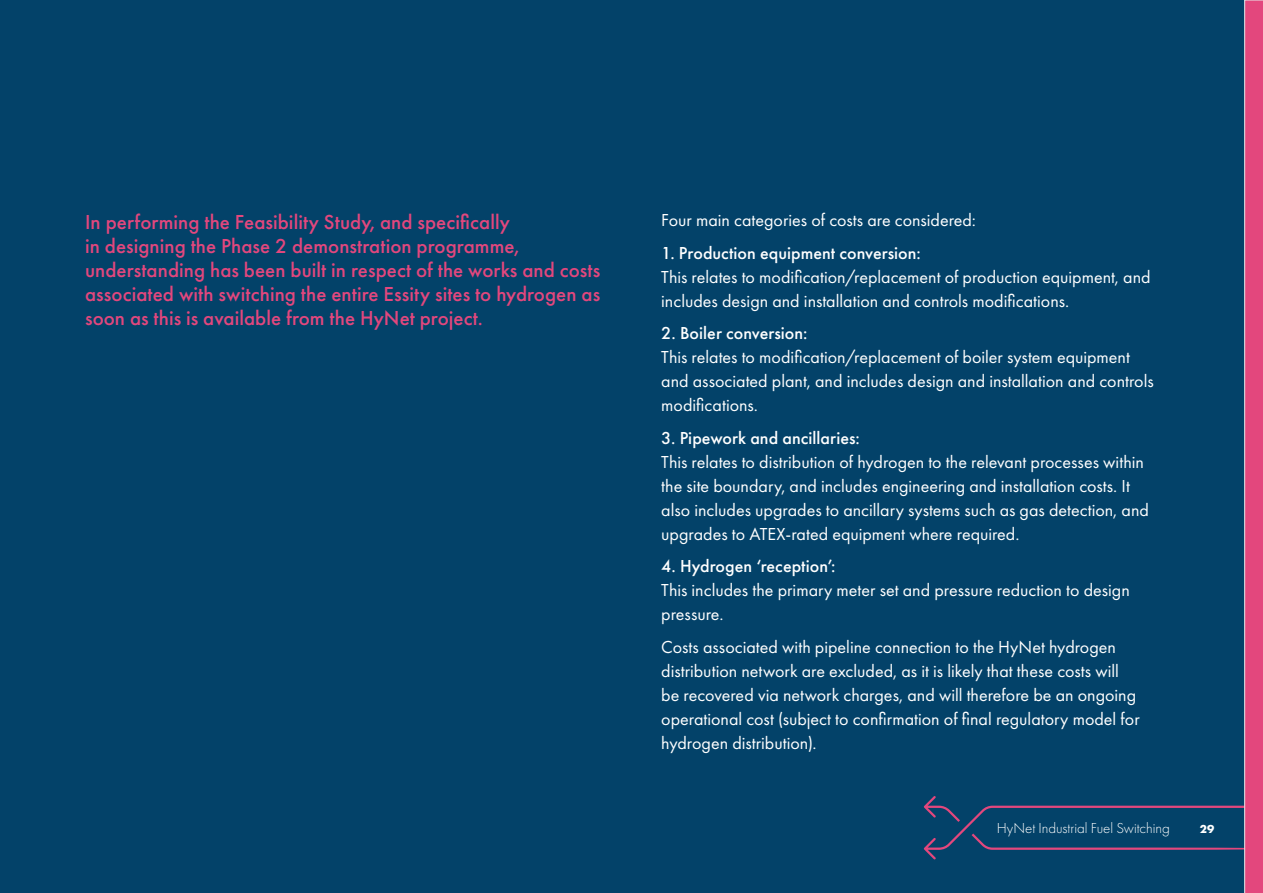
<style>
.page{position:relative;width:1263px;height:893px;background:#034269}
.page>*{position:absolute;margin:0;border:0;box-sizing:border-box;transform-origin:0 0}
.t1{font:500 21px/24px "Futura PT";color:#e3477d}
.t2{font:18px/24px "Futura PT";color:#fff}
.t3{font:500 18px "Futura PT";color:#fff}
.t4{font:300 15px "Futura PT";letter-spacing:-.005em;color:#fff}
.t5{font:700 12px "Futura PT";color:#fff}
</style>
<div class="page">
<svg style="left:924px;top:0;width:339px;height:893px"></svg>
<p class="t1" style="left:85px;top:210px;width:517px">In performing the Feasibility Study, and specifcally<br>in designing the Phase 2 demonstration programme, understanding has been built in respect of the works and costs associated with switching the entire Essity sites to hydrogen as soon as this is available from the HyNet project.</p>
<p class="t2" style="left:661px;top:208px;width:316px">Four main categories of costs are considered:</p>
<p class="t3" style="left:661px;top:242px;width:261px">1. Production equipment conversion:</p>
<p class="t2" style="left:661px;top:265px;width:491px">This relates to modifcation/replacement of production equipment, and includes design and installation and controls modifcations.</p>
<p class="t3" style="left:661px;top:322px;width:148px">2. Boiler conversion:</p>
<p class="t2" style="left:661px;top:345px;width:494px">This relates to modifcation/replacement of boiler system equipment and associated plant, and includes design and installation and controls modifcations.</p>
<p class="t3" style="left:661px;top:427px;width:200px">3. Pipework and ancillaries:</p>
<p class="t2" style="left:661px;top:450px;width:489px">This relates to distribution of hydrogen to the relevant processes within the site boundary, and includes engineering and installation costs. It also includes upgrades to ancillary systems such as gas detection, and upgrades to ATEX-rated equipment where required.</p>
<p class="t3" style="left:661px;top:555px;width:176px">4. Hydrogen ‘reception’:</p>
<p class="t2" style="left:661px;top:578px;width:470px">This includes the primary meter set and pressure reduction to design pressure.</p>
<p class="t2" style="left:661px;top:635px;width:480px">Costs associated with pipeline connection to the HyNet hydrogen distribution network are excluded, as it is likely that these costs will be recovered via network charges, and will therefore be an ongoing operational cost (subject to confrmation of fnal regulatory model for hydrogen distribution).</p>
<p class="t4" style="left:997px;top:820px;width:174px">HyNet Industrial Fuel Switching</p>
<p class="t5" style="left:1200px;top:822px;width:16px">29</p>
</div>
